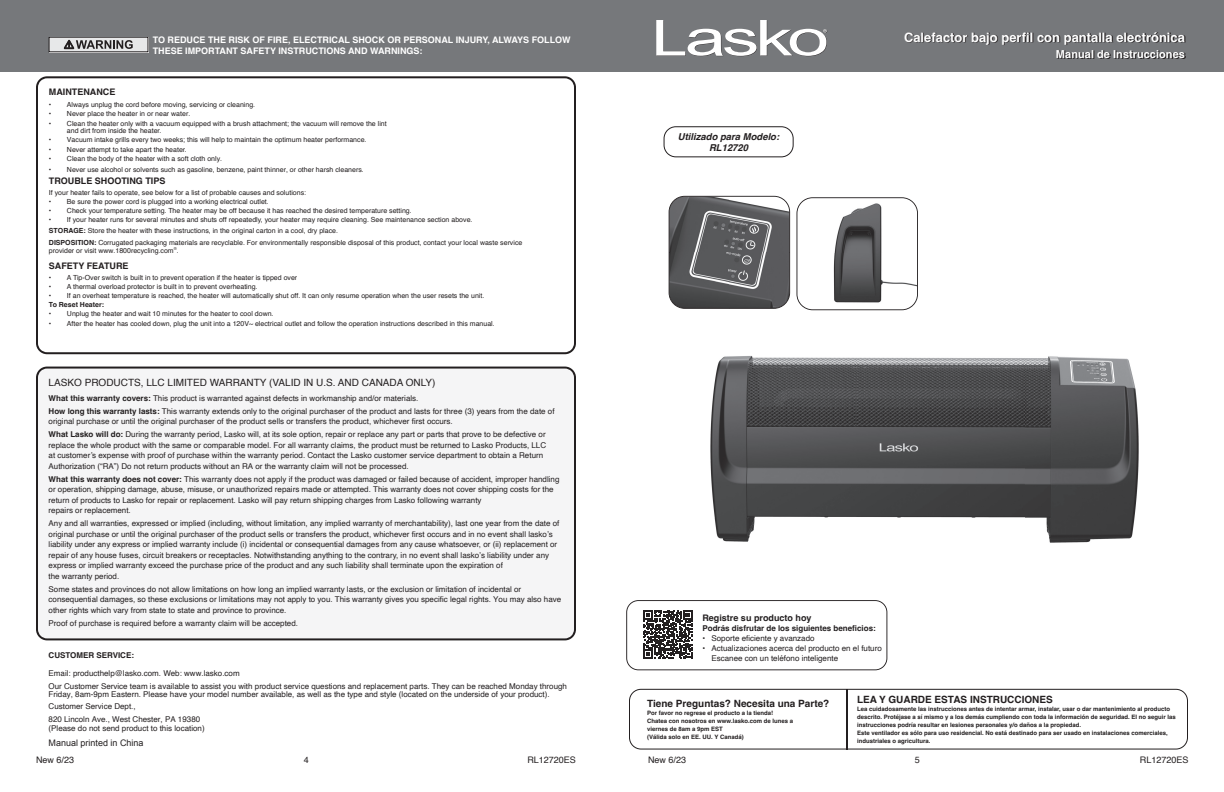
<style>
.page{position:relative;width:1224px;height:792px;background:#fff}
.page>*{position:absolute;margin:0;border:0;box-sizing:border-box;transform-origin:0 0}
.t1{font:700 13px "Helvetica";color:#fff}
.t2{font:700 11px "Helvetica";color:#fff}
.t3{font:700 10px "Helvetica";color:#231f20}
.t4{font:10px "Helvetica";color:#231f20}
.t5{font:italic 700 9.5px/10.5px "Helvetica";color:#231f20;text-align:center}
.t6{font:700 9px/11px "Helvetica";color:#fff}
.t7{font:700 9px "Helvetica";color:#231f20}
.t8{font:9px "Helvetica";color:#231f20}
.t9{font:9px "Arial";color:#231f20}
.t10{font:8px/10.5px "Helvetica";color:#231f20}
.t11{font:700 8px "Helvetica";color:#231f20}
.t12{font:7px/11.5px "Helvetica";color:#231f20}
.t13{font:700 7px "Helvetica";color:#231f20}
.t14{font:700 6px/8px "Helvetica";color:#231f20}
.s1{font-weight:700}
</style>
<div class="page">
<div style="left:0;top:0;width:612px;height:72px;background:#76787b"></div>
<svg style="left:36px;top:76px;width:540px;height:278px"></svg>
<div style="left:49px;top:37px;width:99px;height:15px;background:#e7e8e9"></div>
<svg style="left:64px;top:40px;width:69px;height:9px"></svg>
<svg style="left:36px;top:367px;width:540px;height:273px;fill:#f5f5f6"></svg>
<div style="left:612px;top:0;width:612px;height:72px;background:#76787b"></div>
<svg style="left:656px;top:20px;width:171px;height:36px"></svg>
<svg style="left:664px;top:126px;width:130px;height:31px"></svg>
<svg style="left:629px;top:689px;width:559px;height:61px"></svg>
<hr style="left:847px;top:689px;width:1px;height:61px;background:#231f20">
<img style="left:905px;top:33px;width:280px;height:26px">
<svg style="left:626px;top:600px;width:261px;height:70px"></svg>
<svg style="left:797px;top:197px;width:121px;height:113px"></svg>
<svg style="left:669px;top:196px;width:121px;height:113px;background:#68686a"></svg>
<img style="left:710px;top:356px;width:429px;height:187px">
<p class="t6" style="left:153px;top:35px;width:420px">TO REDUCE THE RISK OF FIRE, ELECTRICAL SHOCK OR PERSONAL INJURY, ALWAYS FOLLOW<br>THESE IMPORTANT SAFETY INSTRUCTIONS AND WARNINGS:</p>
<p class="t7" style="left:49px;top:88px;width:68px">MAINTENANCE</p>
<p class="t12" style="left:49px;top:99px;width:208px">• Always unplug the cord before moving, servicing or cleaning.</p>
<p class="t12" style="left:49px;top:109px;width:143px">• Never place the heater in or near water.</p>
<p class="t12" style="left:67px;top:120px;width:321px;line-height:7px;text-indent:-18px">• Clean the heater only with a vacuum equipped with a brush attachment; the vacuum will remove the lint and dirt from inside the heater.</p>
<p class="t12" style="left:49px;top:135px;width:319px">• Vacuum intake grills every two weeks; this will help to maintain the optimum heater performance.</p>
<p class="t12" style="left:49px;top:144px;width:139px">• Never attempt to take apart the heater.</p>
<p class="t12" style="left:49px;top:154px;width:175px">• Clean the body of the heater with a soft cloth only.</p>
<p class="t12" style="left:49px;top:164px;width:316px">• Never use alcohol or solvents such as gasoline, benzene, paint thinner, or other harsh cleaners.</p>
<p class="t7" style="left:49px;top:177px;width:118px">TROUBLE SHOOTING TIPS</p>
<p class="t12" style="left:49px;top:187px;width:259px">If your heater fails to operate, see below for a list of probable causes and solutions:</p>
<p class="t12" style="left:49px;top:196px;width:221px">• Be sure the power cord is plugged into a working electrical outlet.</p>
<p class="t12" style="left:49px;top:205px;width:364px">• Check your temperature setting. The heater may be off because it has reached the desired temperature setting.</p>
<p class="t12" style="left:49px;top:214px;width:475px">• If your heater runs for several minutes and shuts off repeatedly, your heater may require cleaning. See maintenance section above.<br><span class="s1">STORAGE:</span> Store the heater with these instructions, in the original carton in a cool, dry place.<br><span class="s1">DISPOSITION:</span> Corrugated packaging materials are recyclable. For environmentally responsible disposal of this product, contact your local waste service</p>
<p class="t12" style="left:49px;top:245px;width:131px">provider or visit www.1800recycling.com<sup>®</sup>.</p>
<p class="t7" style="left:49px;top:262px;width:81px">SAFETY FEATURE</p>
<p class="t12" style="left:49px;top:272px;width:250px">• A Tip-Over switch is built in to prevent operation if the heater is tipped over</p>
<p class="t12" style="left:49px;top:281px;width:210px">• A thermal overload protector is built in to prevent overheating.</p>
<p class="t12" style="left:49px;top:290px;width:437px">• If an overheat temperature is reached, the heater will automatically shut off. It can only resume operation when the user resets the unit.</p>
<p class="t13" style="left:49px;top:301px;width:57px">To Reset Heater:</p>
<p class="t12" style="left:49px;top:308px;width:226px">• Unplug the heater and wait 10 minutes for the heater to cool down.</p>
<p class="t12" style="left:49px;top:318px;width:447px">• After the heater has cooled down, plug the unit into a 120V~ electrical outlet and follow the operation instructions described in this manual.</p>
<p class="t4" style="left:49px;top:378px;width:388px">LASKO PRODUCTS, LLC LIMITED WARRANTY (VALID IN U.S. AND CANADA ONLY)</p>
<p class="t10" style="left:49px;top:392px;width:507px;line-height:13px"><span class="s1">What this warranty covers:</span> This product is warranted against defects in workmanship and/or materials.<br><span class="s1">How long this warranty lasts:</span> This warranty extends only to the original purchaser of the product and lasts for three (3) years from the date of</p>
<p class="t10" style="left:49px;top:416px;width:499px;line-height:13px">original purchase or until the original purchaser of the product sells or transfers the product, whichever first occurs.<br><span class="s1">What Lasko will do:</span> During the warranty period, Lasko will, at its sole option, repair or replace any part or parts that prove to be defective or</p>
<p class="t10" style="left:49px;top:440px;width:499px">replace the whole product with the same or comparable model. For all warranty claims, the product must be returned to Lasko Products, LLC at customer’s expense with proof of purchase within the warranty period. Contact the Lasko customer service department to obtain a Return<br>Authorization (“RA”) Do not return products without an RA or the warranty claim will not be processed.</p>
<p class="t10" style="left:49px;top:474px;width:512px"><span class="s1">What this warranty does not cover:</span> This warranty does not apply if the product was damaged or failed because of accident, improper handling or operation, shipping damage, abuse, misuse, or unauthorized repairs made or attempted. This warranty does not cover shipping costs for the return of products to Lasko for repair or replacement. Lasko will pay return shipping charges from Lasko following warranty<br>repairs or replacement.</p>
<p class="t10" style="left:49px;top:519px;width:512px">Any and all warranties, expressed or implied (including, without limitation, any implied warranty of merchantability), last one year from the date of original purchase or until the original purchaser of the product sells or transfers the product, whichever first occurs and in no event shall lasko’s liability under any express or implied warranty include (i) incidental or consequential damages from any cause whatsoever, or (ii) replacement or repair of any house fuses, circuit breakers or receptacles. Notwithstanding anything to the contrary, in no event shall lasko’s liability under any express or implied warranty exceed the purchase price of the product and any such liability shall terminate upon the expiration of<br>the warranty period.</p>
<p class="t10" style="left:49px;top:584px;width:514px">Some states and provinces do not allow limitations on how long an implied warranty lasts, or the exclusion or limitation of incidental or consequential damages, so these exclusions or limitations may not apply to you. This warranty gives you specific legal rights. You may also have other rights which vary from state to state and province to province.</p>
<p class="t10" style="left:49px;top:618px;width:251px">Proof of purchase is required before a warranty claim will be accepted.</p>
<p class="t11" style="left:49px;top:652px;width:87px">CUSTOMER SERVICE:</p>
<p class="t10" style="left:49px;top:668px;width:520px;line-height:12.5px">Email: producthelp@lasko.com. Web: www.lasko.com<br>Our Customer Service team is available to assist you with product service questions and replacement parts. They can be reached Monday through</p>
<p class="t10" style="left:49px;top:688px;width:503px;line-height:12.5px">Friday, 8am-9pm Eastern. Please have your model number available, as well as the type and style (located on the underside of your product).<br>Customer Service Dept.,<br>820 Lincoln Ave., West Chester, PA 19380</p>
<p class="t10" style="left:49px;top:723px;width:158px">(Please do not send product to this location)</p>
<p class="t9" style="left:49px;top:738px;width:97px">Manual printed in China</p>
<p class="t8" style="left:36px;top:756px;width:40px">New 6/23</p>
<p class="t8" style="left:304px;top:756px;width:7px">4</p>
<p class="t8" style="left:527px;top:756px;width:50px">RL12720ES</p>
<p class="t5" style="left:678px;top:132px;width:103px">Utilizado para Modelo:<br>RL12720</p>
<h1 class="t1" style="left:904px;top:32px;width:282px">Calefactor bajo perfil con pantalla electrónica</h1>
<h2 class="t2" style="left:1056px;top:49px;width:131px">Manual de Instrucciones</h2>
<p class="t7" style="left:702px;top:614px;width:111px">Registre su producto hoy</p>
<p class="t11" style="left:702px;top:624px;width:175px">Podrás disfrutar de los siguientes beneficios:</p>
<p class="t10" style="left:702px;top:633px;width:114px">• Soporte eficiente y avanzado</p>
<p class="t10" style="left:711px;top:643px;width:172px;line-height:10px;text-indent:-9px">• Actualizaciones acerca del producto en el futuro<br>Escanee con un teléfono inteligente</p>
<p class="t3" style="left:647px;top:699px;width:184px">Tiene Preguntas? Necesita una Parte?</p>
<p class="t14" style="left:647px;top:709px;width:147px">Por favor no regrese el producto a la tienda!<br>Chatea con nosotros en www.lasko.com de lunes a viernes de 8am a 9pm EST<br>(Válida solo en EE. UU. Y Canadá)</p>
<p class="t3" style="left:857px;top:695px;width:197px">LEA Y GUARDE ESTAS INSTRUCCIONES</p>
<p class="t14" style="left:857px;top:705px;width:320px">Lea cuidadosamente las instrucciones antes de intentar armar, instalar, usar o dar mantenimiento al producto descrito. Protéjase a sí mismo y a los demás cumpliendo con toda la información de seguridad. El no seguir las instrucciones podría resultar en lesiones personales y/o daños a la propiedad.<br>Este ventilador es sólo para uso residencial. No está destinado para ser usado en instalaciones comerciales, industriales o agricultura.</p>
<p class="t8" style="left:648px;top:756px;width:40px">New 6/23</p>
<p class="t8" style="left:915px;top:756px;width:7px">5</p>
<p class="t8" style="left:1140px;top:756px;width:50px">RL12720ES</p>
</div>
